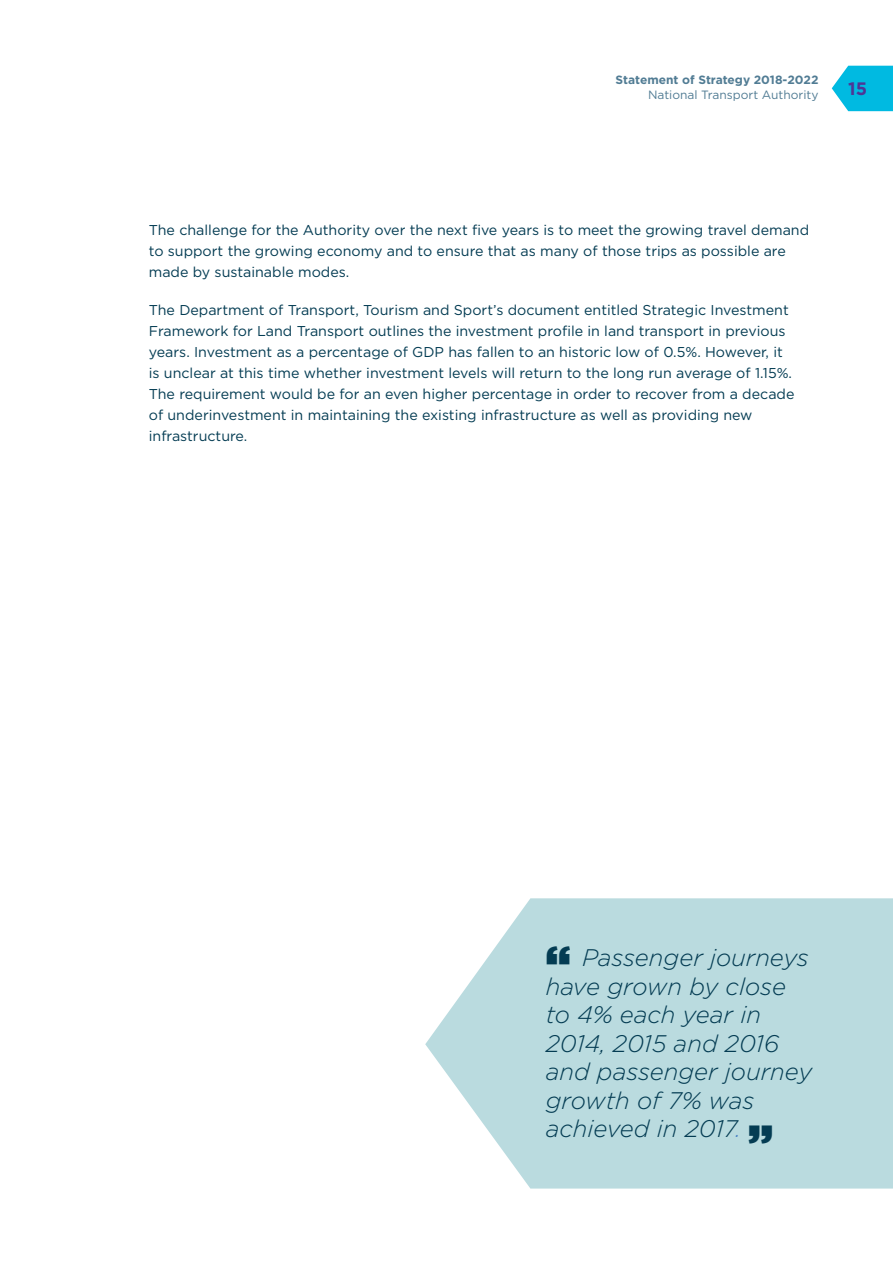
<style>
.page{position:relative;width:893px;height:1263px;background:#fff}
.page>*{position:absolute;margin:0;border:0;box-sizing:border-box;transform-origin:0 0}
.t1{font:italic 300 24px/28.5px "Gotham";color:#043c53}
.t2{font:700 18px "Gotham";color:#4e3696}
.t3{font:14.25px/21px "Gotham";color:#043c53}
.t4{font:700 12px "Gotham";color:#517c94}
.t5{font:12px "Gotham";color:#517c94}
.s1{font-weight:900;font-style:normal;font-size:45px}
.s2{color:#4d84c4}
</style>
<div class="page">
<svg style="left:832px;top:66px;width:61px;height:45px;background:#21c2e4"></svg>
<svg style="left:425px;top:898px;width:468px;height:290px;background:#c1dfe2"></svg>
<p class="t4" style="left:616px;top:73px;width:204px">Statement of Strategy 2018-2022</p>
<p class="t5" style="left:648px;top:88px;width:172px">National Transport Authority</p>
<p class="t2" style="left:848px;top:78px;width:20px">15</p>
<p class="t3" style="left:149px;top:219px;width:662px">The challenge for the Authority over the next five years is to meet the growing travel demand to support the growing economy and to ensure that as many of those trips as possible are made by sustainable modes.</p>
<p class="t3" style="left:149px;top:299px;width:647px">The Department of Transport, Tourism and Sport’s document entitled Strategic Investment Framework for Land Transport outlines the investment profile in land transport in previous years. Investment as a percentage of GDP has fallen to an historic low of 0.5%. However, it is unclear at this time whether investment levels will return to the long run average of 1.15%.<br>The requirement would be for an even higher percentage in order to recover from a decade of underinvestment in maintaining the existing infrastructure as well as providing new infrastructure.</p>
<h1 class="t1" style="left:546px;top:944px;width:268px"><span class="s1">“</span> Passenger journeys have grown by close to 4% each year in<br>2014, 2015 and 2016 and passenger journey growth of 7% was achieved in 2017<span class="s2">.</span> <span class="s1">”</span></h1>
</div>
